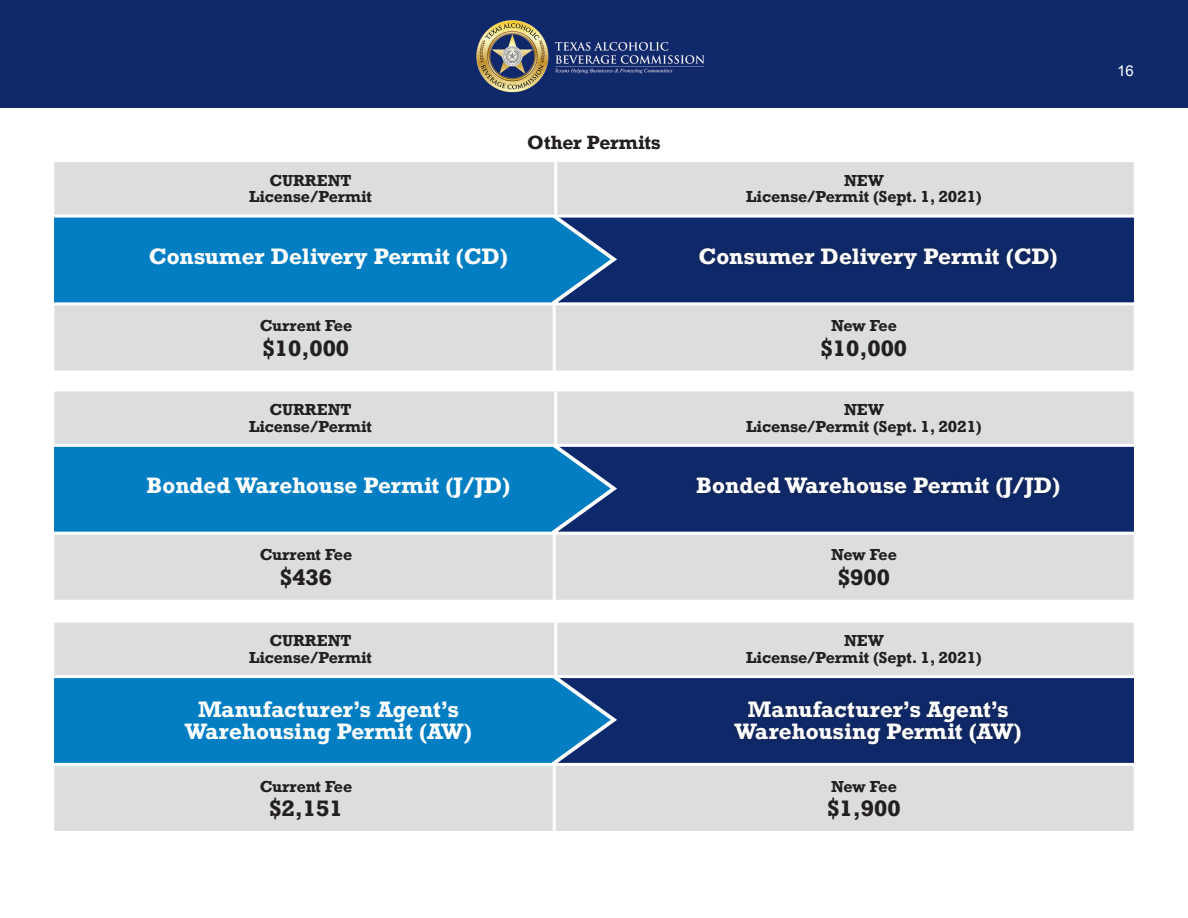
<style>
.page{position:relative;width:1188px;height:918px;background:#fff}
.page>*{position:absolute;margin:0;border:0;box-sizing:border-box;transform-origin:0 0}
.t1{font:700 21px/22.5px "Rockwell";color:#fff;text-align:center}
.t2{font:700 21px "Rockwell";color:#231f20}
.t3{font:700 18px "Rockwell";letter-spacing:-.005em;color:#231f20}
.t4{font:700 15px "Rockwell";color:#231f20}
.t5{font:15px "Arial";color:#fff}
</style>
<div class="page">
<div style="left:0;top:0;width:1188px;height:108px;background:#0f296b"></div>
<div style="left:526px;top:216px;width:608px;height:86px;background:#0e296b"></div>
<div style="left:693px;top:242px;width:370px;height:33px;background:#0f2866"></div>
<div style="left:54px;top:216px;width:497px;height:86px;background:#037ec3"></div>
<svg style="left:551px;top:218px;width:66px;height:84px"></svg>
<div style="left:51px;top:159px;width:1086px;height:59px;background:#dcdddf;border:3px solid #fff"></div>
<hr style="left:554px;top:162px;width:3px;height:54px;background:#fff">
<div style="left:51px;top:302px;width:1086px;height:71px;background:#dcdddf;border:3px solid #fff"></div>
<hr style="left:553px;top:302px;width:3px;height:71px;background:#fff">
<div style="left:526px;top:446px;width:608px;height:86px;background:#0e296b"></div>
<div style="left:526px;top:677px;width:608px;height:86px;background:#0e296b"></div>
<div style="left:691px;top:471px;width:375px;height:33px;background:#0f2865"></div>
<div style="left:728px;top:694px;width:299px;height:56px;background:#0f2865"></div>
<div style="left:54px;top:446px;width:497px;height:86px;background:#037ec3"></div>
<svg style="left:551px;top:447px;width:66px;height:85px"></svg>
<div style="left:54px;top:677px;width:497px;height:86px;background:#037ec3"></div>
<svg style="left:551px;top:678px;width:66px;height:85px"></svg>
<div style="left:51px;top:388px;width:1086px;height:59px;background:#dcdddf;border:3px solid #fff"></div>
<div style="left:51px;top:620px;width:1086px;height:58px;background:#dcdddf;border:3px solid #fff"></div>
<hr style="left:554px;top:391px;width:3px;height:55px;background:#fff">
<hr style="left:554px;top:623px;width:3px;height:54px;background:#fff">
<div style="left:51px;top:532px;width:1086px;height:71px;background:#dcdddf;border:3px solid #fff"></div>
<div style="left:51px;top:763px;width:1086px;height:71px;background:#dcdddf;border:3px solid #fff"></div>
<hr style="left:553px;top:532px;width:3px;height:71px;background:#fff">
<hr style="left:553px;top:763px;width:3px;height:71px;background:#fff">
<p class="t3" style="left:527px;top:130px;width:135px">Other Permits</p>
<p class="t4" style="left:269px;top:171px;width:84px">CURRENT</p>
<p class="t4" style="left:844px;top:171px;width:41px">NEW</p>
<p class="t4" style="left:249px;top:187px;width:124px">License/Permit</p>
<p class="t4" style="left:746px;top:187px;width:237px">License/Permit (Sept. 1, 2021)</p>
<h1 class="t1" style="left:149px;top:245px;width:361px">Consumer Delivery Permit (CD)</h1>
<h1 class="t1" style="left:699px;top:245px;width:361px">Consumer Delivery Permit (CD)</h1>
<p class="t4" style="left:260px;top:316px;width:94px">Current Fee</p>
<p class="t4" style="left:831px;top:316px;width:67px">New Fee</p>
<h1 class="t2" style="left:263px;top:335px;width:88px">$10,000</h1>
<h1 class="t2" style="left:821px;top:335px;width:88px">$10,000</h1>
<p class="t4" style="left:269px;top:400px;width:84px">CURRENT</p>
<p class="t4" style="left:844px;top:400px;width:41px">NEW</p>
<p class="t4" style="left:249px;top:416px;width:124px">License/Permit</p>
<p class="t4" style="left:746px;top:416px;width:237px">License/Permit (Sept. 1, 2021)</p>
<h1 class="t1" style="left:146px;top:474px;width:365px">Bonded Warehouse Permit (J/JD)</h1>
<h1 class="t1" style="left:696px;top:474px;width:365px">Bonded Warehouse Permit (J/JD)</h1>
<p class="t4" style="left:260px;top:545px;width:94px">Current Fee</p>
<p class="t4" style="left:831px;top:545px;width:67px">New Fee</p>
<h1 class="t2" style="left:280px;top:564px;width:53px">$436</h1>
<h1 class="t2" style="left:838px;top:564px;width:53px">$900</h1>
<p class="t4" style="left:269px;top:631px;width:84px">CURRENT</p>
<p class="t4" style="left:844px;top:631px;width:41px">NEW</p>
<p class="t4" style="left:249px;top:648px;width:124px">License/Permit</p>
<p class="t4" style="left:746px;top:648px;width:237px">License/Permit (Sept. 1, 2021)</p>
<h1 class="t1" style="left:185px;top:697px;width:289px">Manufacturer’s Agent’s<br>Warehousing Permit (AW)</h1>
<h1 class="t1" style="left:735px;top:697px;width:289px">Manufacturer’s Agent’s<br>Warehousing Permit (AW)</h1>
<p class="t4" style="left:260px;top:777px;width:94px">Current Fee</p>
<p class="t4" style="left:831px;top:777px;width:67px">New Fee</p>
<h1 class="t2" style="left:269px;top:795px;width:75px">$2,151</h1>
<h1 class="t2" style="left:827px;top:795px;width:75px">$1,900</h1>
<p class="t5" style="left:1117px;top:61px;width:18px">16</p>
</div>
